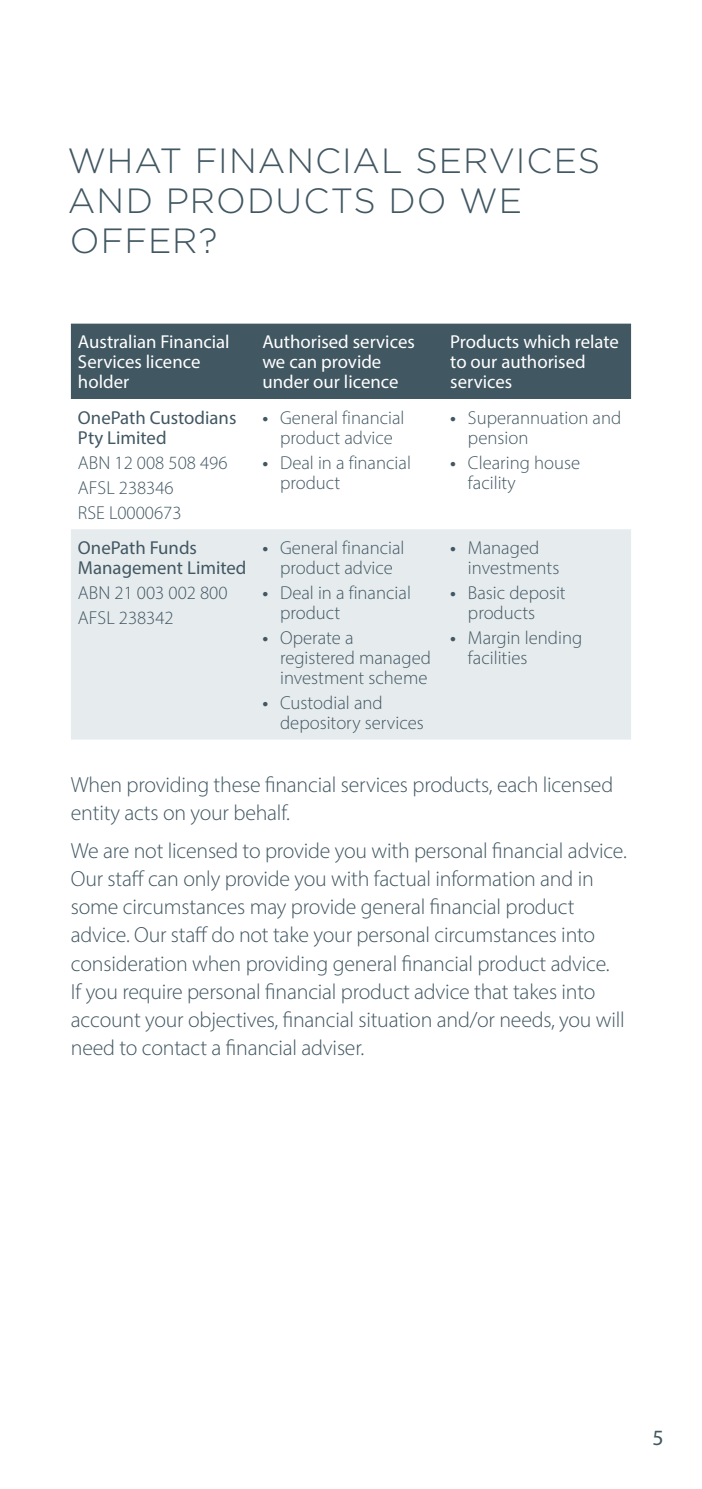
<style>
.page{position:relative;width:702px;height:1489px;background:#fff}
.page>*{position:absolute;margin:0;border:0;box-sizing:border-box;transform-origin:0 0}
.OP_16_Head_01_Caps_1{font:300 35px/40px "Gotham";letter-spacing:.03em;color:#415762}
.OP_16_Body_Copy_8_75{font:300 22px/28px "Myriad Pro";letter-spacing:-.01em;color:#415762}
.t1{font:22px "Myriad Pro";color:#415762}
.OP_16_Table_Body_7_5{font:300 18.75px/20px "Myriad Pro";color:#415762}
.OP_16_Table_Head_7_5{font:18.75px/20px "Myriad Pro";color:#fff}
.OP_16_Table_Body_7_5-2{font:18.75px/20px "Myriad Pro";color:#415762}
.s1{font-weight:600}
</style>
<div class="page">
<div style="left:71px;top:323px;width:560px;height:76px;background:#415762"></div>
<div style="left:71px;top:529px;width:560px;height:210px;background:#e6ebee"></div>
<p class="OP_16_Head_01_Caps_1" style="left:67px;top:139px;width:534px">WHAT FINANCIAL SERVICES<br>AND PRODUCTS DO WE<br>OFFER?</p>
<p class="OP_16_Table_Head_7_5" style="left:78px;top:332px;width:153px">Australian Financial<br>Services licence holder</p>
<p class="OP_16_Table_Head_7_5" style="left:262px;top:332px;width:154px">Authorised services we can provide under our licence</p>
<p class="OP_16_Table_Head_7_5" style="left:450px;top:332px;width:170px">Products which relate to our authorised services</p>
<p class="OP_16_Table_Body_7_5-2" style="left:78px;top:407px;width:160px">OnePath Custodians<br>Pty Limited</p>
<p class="OP_16_Table_Body_7_5" style="left:78px;top:452px;width:151px">ABN 12 008 508 496</p>
<p class="OP_16_Table_Body_7_5" style="left:78px;top:477px;width:97px">AFSL 238346</p>
<p class="OP_16_Table_Body_7_5" style="left:78px;top:502px;width:105px">RSE L0000673</p>
<p class="OP_16_Table_Body_7_5" style="left:262px;top:407px;width:144px;text-align:center"><span class="s1">•</span> General financial product advice</p>
<p class="OP_16_Table_Body_7_5" style="left:280px;top:452px;width:132px;text-indent:-18px"><span class="s1">•</span> Deal in a financial product</p>
<p class="OP_16_Table_Body_7_5" style="left:468px;top:407px;width:155px;text-indent:-18px"><span class="s1">•</span> Superannuation and pension</p>
<p class="OP_16_Table_Body_7_5" style="left:468px;top:452px;width:114px;text-indent:-18px"><span class="s1">•</span> Clearing house facility</p>
<p class="OP_16_Table_Body_7_5-2" style="left:78px;top:537px;width:170px">OnePath Funds<br>Management Limited</p>
<p class="OP_16_Table_Body_7_5" style="left:78px;top:582px;width:151px">ABN 21 003 002 800</p>
<p class="OP_16_Table_Body_7_5" style="left:78px;top:607px;width:97px">AFSL 238342</p>
<p class="OP_16_Table_Body_7_5" style="left:262px;top:537px;width:144px;text-align:center"><span class="s1">•</span> General financial product advice</p>
<p class="OP_16_Table_Body_7_5" style="left:280px;top:582px;width:132px;text-indent:-18px"><span class="s1">•</span> Deal in a financial product</p>
<p class="OP_16_Table_Body_7_5" style="left:280px;top:627px;width:152px;text-indent:-18px"><span class="s1">•</span> Operate a registered managed investment scheme</p>
<p class="OP_16_Table_Body_7_5" style="left:280px;top:692px;width:145px;text-indent:-18px"><span class="s1">•</span> Custodial and depository services</p>
<p class="OP_16_Table_Body_7_5" style="left:468px;top:537px;width:93px;text-indent:-18px"><span class="s1">•</span> Managed investments</p>
<p class="OP_16_Table_Body_7_5" style="left:468px;top:582px;width:99px;text-indent:-18px"><span class="s1">•</span> Basic deposit products</p>
<p class="OP_16_Table_Body_7_5" style="left:468px;top:627px;width:116px;text-indent:-18px"><span class="s1">•</span> Margin lending facilities</p>
<p class="OP_16_Body_Copy_8_75" style="left:71px;top:770px;width:544px">When providing these financial services products, each licensed entity acts on your behalf.</p>
<p class="OP_16_Body_Copy_8_75" style="left:71px;top:836px;width:557px">We are not licensed to provide you with personal financial advice.<br>Our staff can only provide you with factual information and in some circumstances may provide general financial product advice. Our staff do not take your personal circumstances into consideration when providing general financial product advice.<br>If you require personal financial product advice that takes into account your objectives, financial situation and/or needs, you will need to contact a financial adviser.</p>
<p class="t1" style="left:652px;top:1423px;width:13px">5</p>
</div>
